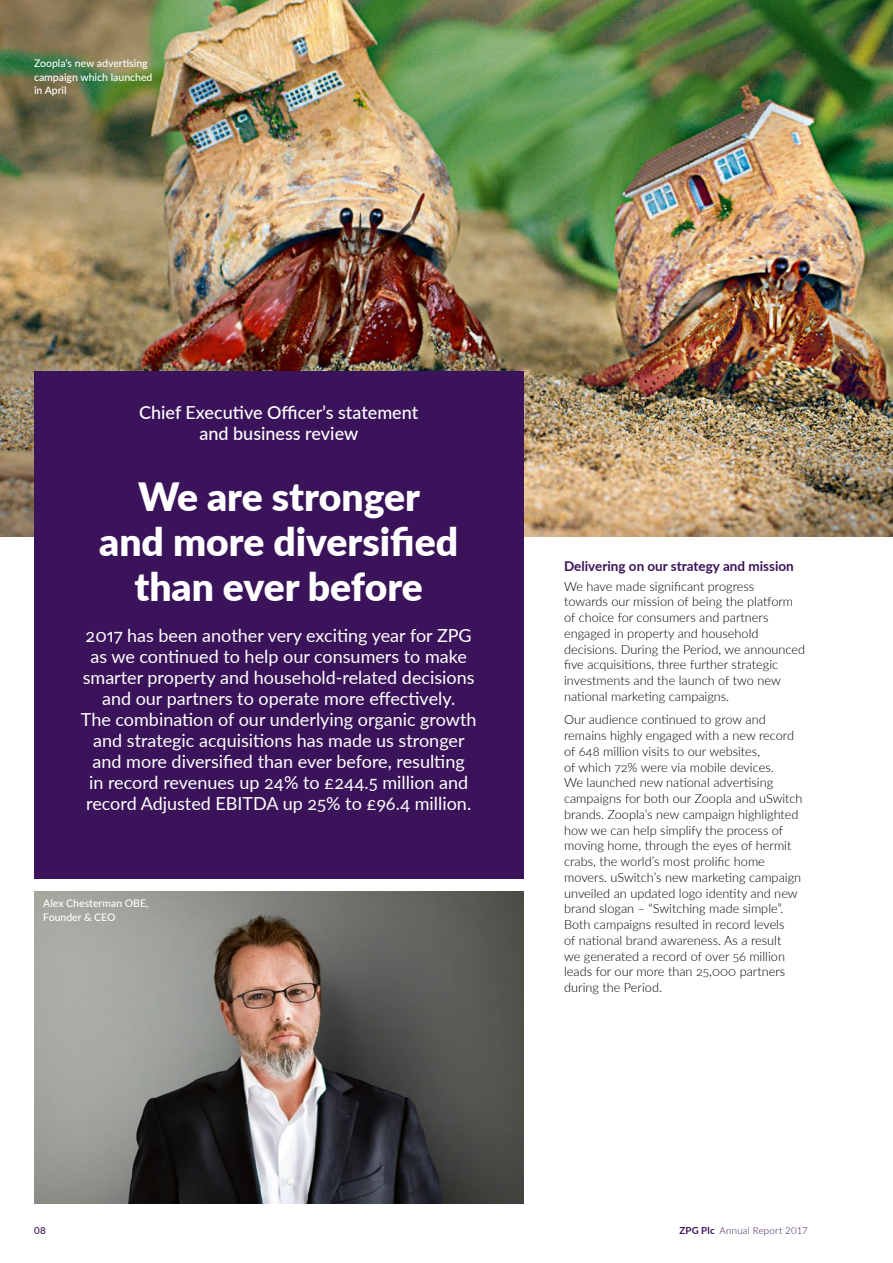
<style>
.page{position:relative;width:893px;height:1263px;background:#fff}
.page>*{position:absolute;margin:0;border:0;box-sizing:border-box;transform-origin:0 0}
.t1{font:900 39px/45px "Lato";color:#fff;text-align:center}
.t2{font:18px/21px "Lato";color:#fff;text-align:center}
.t3{font:500 18px/21px "Lato";color:#fff;text-align:center}
.t4{font:700 13.5px "Lato";color:#3b135a}
.t5{font:300 12.75px/15.8px "Lato";color:#000}
.t6{font:500 10.5px/13.5px "Lato";color:#fff}
.t7{font:300 9.75px "Lato";letter-spacing:.02em;color:#3b135a}
.t8{font:500 9.75px "Lato";color:#3b135a}
.s1{font-weight:700}
</style>
<div class="page">
<img style="left:0;top:0;width:893px;height:536px">
<img style="left:34px;top:891px;width:489px;height:312px">
<div style="left:34px;top:371px;width:489px;height:507px;background:#3b135a"></div>
<p class="t6" style="left:34px;top:56px;width:120px">Zoopla’s new advertising campaign which launched in April</p>
<h2 class="t3" style="left:139px;top:401px;width:281px">Chief Executive Officer’s statement and business review</h2>
<h1 class="t1" style="left:99px;top:473px;width:360px">We are stronger<br>and more diversified than ever before</h1>
<p class="t2" style="left:81px;top:624px;width:397px">2017 has been another very exciting year for ZPG as we continued to help our consumers to make smarter property and household-related decisions and our partners to operate more effectively.<br>The combination of our underlying organic growth and strategic acquisitions has made us stronger and more diversified than ever before, resulting<br>in record revenues up 24% to £244.5 million and record Adjusted EBITDA up 25% to £96.4 million.</p>
<p class="t6" style="left:43px;top:896px;width:107px">Alex Chesterman OBE,<br>Founder &amp; CEO</p>
<p class="t4" style="left:564px;top:557px;width:231px">Delivering on our strategy and mission</p>
<p class="t5" style="left:564px;top:578px;width:242px">We have made significant progress<br>towards our mission of being the platform of choice for consumers and partners engaged in property and household decisions. During the Period, we announced five acquisitions, three further strategic investments and the launch of two new national marketing campaigns.</p>
<p class="t5" style="left:564px;top:711px;width:240px">Our audience continued to grow and remains highly engaged with a new record of 648 million visits to our websites,<br>of which 72% were via mobile devices.<br>We launched new national advertising campaigns for both our Zoopla and uSwitch brands. Zoopla’s new campaign highlighted how we can help simplify the process of moving home, through the eyes of hermit crabs, the world’s most prolific home movers. uSwitch’s new marketing campaign unveiled an updated logo identity and new brand slogan – “Switching made simple”.<br>Both campaigns resulted in record levels<br>of national brand awareness. As a result<br>we generated a record of over 56 million leads for our more than 25,000 partners during the Period.</p>
<p class="t8" style="left:34px;top:1223px;width:13px">08</p>
<p class="t7" style="left:679px;top:1223px;width:130px"><span class="s1">ZPG Plc</span> Annual Report 2017</p>
</div>
